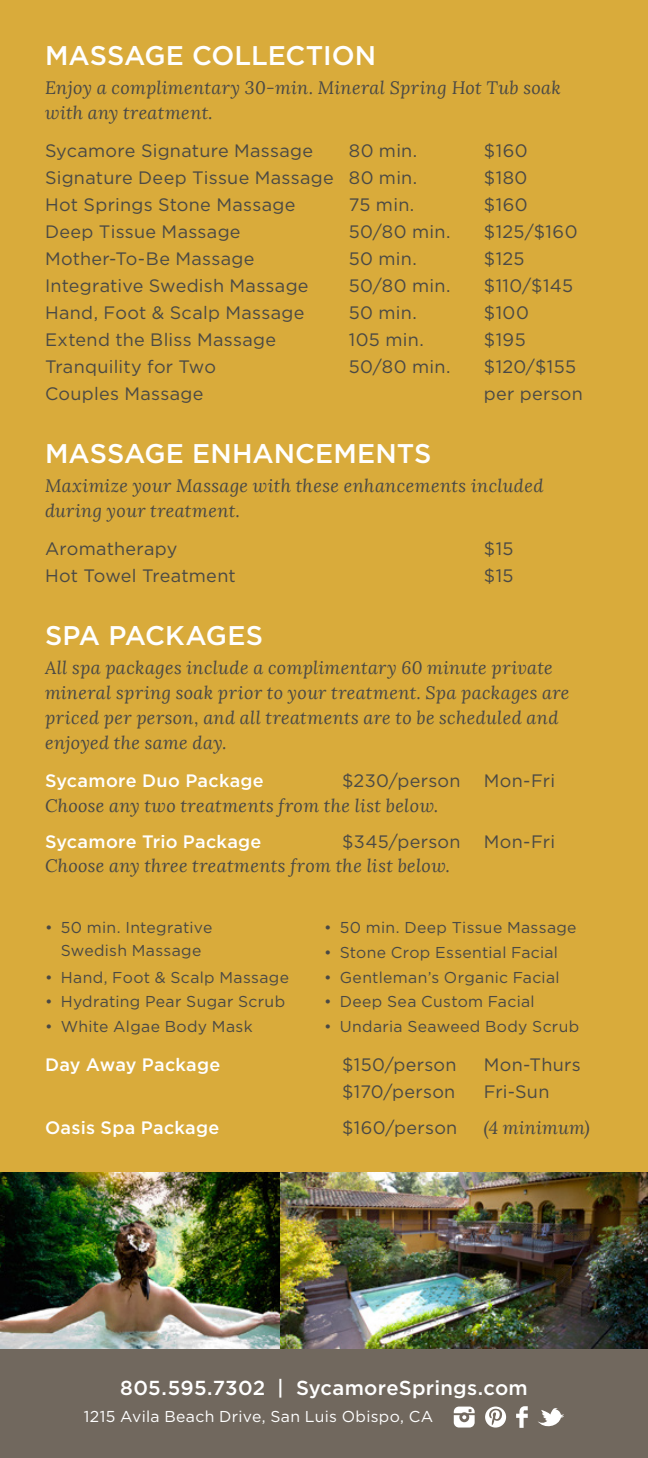
<style>
.page{position:relative;width:648px;height:1458px;background:#fff}
.page>*{position:absolute;margin:0;border:0;box-sizing:border-box;transform-origin:0 0}
.t1{font:500 27px "Gotham";color:#fff}
.t2{font:500 20.25px "Gotham";letter-spacing:.015em;color:#fff}
.t3{font:18px "Gotham";letter-spacing:.02em;color:#4a4945}
.t4{font:italic 18px/24.8px "Lora";letter-spacing:.02em;color:#4a4945}
.t5{font:500 18px "Gotham";letter-spacing:.015em;color:#fff}
.t6{font:15.75px/22.5px "Gotham";letter-spacing:.02em;color:#4a4945;text-align:center}
.t7{font:15.75px "Gotham";letter-spacing:.02em;color:#fff}
</style>
<div class="page">
<div style="left:0;top:1347px;width:648px;height:111px;background:#71685e"></div>
<div style="left:0;top:0;width:648px;height:1339px;background:#d9ab3b"></div>
<svg style="left:538px;top:1408px;width:26px;height:19px"></svg>
<svg style="left:516px;top:1406px;width:12px;height:22px"></svg>
<svg style="left:485px;top:1407px;width:21px;height:21px"></svg>
<svg style="left:454px;top:1407px;width:21px;height:21px"></svg>
<img style="left:0;top:1173px;width:648px;height:175px">
<h1 class="t1" style="left:45px;top:40px;width:333px">MASSAGE COLLECTION</h1>
<p class="t4" style="left:45px;top:75px;width:517px">Enjoy a complimentary 30-min. Mineral Spring Hot Tub soak with any treatment.</p>
<p class="t3" style="left:45px;top:141px;width:270px">Sycamore Signature Massage</p>
<p class="t3" style="left:349px;top:141px;width:70px">80 min.</p>
<p class="t3" style="left:484px;top:141px;width:45px">$160</p>
<p class="t3" style="left:45px;top:168px;width:374px">Signature Deep Tissue Massage 80 min.</p>
<p class="t3" style="left:484px;top:168px;width:45px">$180</p>
<p class="t3" style="left:45px;top:195px;width:252px">Hot Springs Stone Massage</p>
<p class="t3" style="left:349px;top:195px;width:67px">75 min.</p>
<p class="t3" style="left:484px;top:195px;width:45px">$160</p>
<p class="t3" style="left:45px;top:222px;width:197px">Deep Tissue Massage</p>
<p class="t3" style="left:349px;top:222px;width:103px">50/80 min.</p>
<p class="t3" style="left:484px;top:222px;width:95px">$125/$160</p>
<p class="t3" style="left:45px;top:249px;width:211px">Mother-To-Be Massage</p>
<p class="t3" style="left:349px;top:249px;width:70px">50 min.</p>
<p class="t3" style="left:484px;top:249px;width:42px">$125</p>
<p class="t3" style="left:45px;top:276px;width:265px">Integrative Swedish Massage</p>
<p class="t3" style="left:349px;top:276px;width:103px">50/80 min.</p>
<p class="t3" style="left:484px;top:276px;width:91px">$110/$145</p>
<p class="t3" style="left:45px;top:303px;width:261px">Hand, Foot &amp; Scalp Massage</p>
<p class="t3" style="left:349px;top:303px;width:70px">50 min.</p>
<p class="t3" style="left:484px;top:303px;width:47px">$100</p>
<p class="t3" style="left:45px;top:330px;width:233px">Extend the Bliss Massage</p>
<p class="t3" style="left:349px;top:330px;width:77px">105 min.</p>
<p class="t3" style="left:484px;top:330px;width:43px">$195</p>
<p class="t3" style="left:45px;top:357px;width:172px">Tranquility for Two</p>
<p class="t3" style="left:349px;top:357px;width:103px">50/80 min.</p>
<p class="t3" style="left:484px;top:357px;width:94px">$120/$155</p>
<p class="t3" style="left:45px;top:384px;width:160px">Couples Massage</p>
<p class="t3" style="left:484px;top:384px;width:101px">per person</p>
<h1 class="t1" style="left:45px;top:438px;width:388px">MASSAGE ENHANCEMENTS</h1>
<p class="t4" style="left:45px;top:474px;width:500px">Maximize your Massage with these enhancements included during your treatment.</p>
<p class="t3" style="left:45px;top:539px;width:134px">Aromatherapy</p>
<p class="t3" style="left:484px;top:539px;width:31px">$15</p>
<p class="t3" style="left:45px;top:566px;width:192px">Hot Towel Treatment</p>
<p class="t3" style="left:484px;top:566px;width:31px">$15</p>
<h1 class="t1" style="left:45px;top:620px;width:219px">SPA PACKAGES</h1>
<p class="t4" style="left:45px;top:656px;width:526px">All spa packages include a complimentary 60 minute private mineral spring soak prior to your treatment. Spa packages are priced per person, and all treatments are to be scheduled and enjoyed the same day.</p>
<p class="t5" style="left:45px;top:770px;width:220px">Sycamore Duo Package</p>
<p class="t3" style="left:342px;top:771px;width:120px">$230/person</p>
<p class="t3" style="left:484px;top:771px;width:73px">Mon-Fri</p>
<p class="t4" style="left:45px;top:793px;width:395px">Choose any two treatments from the list below.</p>
<p class="t5" style="left:45px;top:831px;width:218px">Sycamore Trio Package</p>
<p class="t3" style="left:342px;top:831px;width:120px">$345/person</p>
<p class="t3" style="left:484px;top:831px;width:73px">Mon-Fri</p>
<p class="t4" style="left:45px;top:854px;width:407px">Choose any three treatments from the list below.</p>
<p class="t6" style="left:45px;top:916px;width:169px">• 50 min. Integrative<br>Swedish Massage</p>
<p class="t6" style="left:45px;top:965px;width:246px">• Hand, Foot &amp; Scalp Massage</p>
<p class="t6" style="left:45px;top:990px;width:242px">• Hydrating Pear Sugar Scrub</p>
<p class="t6" style="left:45px;top:1015px;width:209px">• White Algae Body Mask</p>
<p class="t5" style="left:45px;top:1054px;width:177px">Day Away Package</p>
<p class="t3" style="left:342px;top:1054px;width:116px">$150/person</p>
<p class="t3" style="left:484px;top:1054px;width:99px">Mon-Thurs</p>
<p class="t3" style="left:342px;top:1081px;width:115px">$170/person</p>
<p class="t3" style="left:484px;top:1081px;width:67px">Fri-Sun</p>
<p class="t5" style="left:45px;top:1117px;width:176px">Oasis Spa Package</p>
<p class="t3" style="left:342px;top:1117px;width:117px">$160/person</p>
<p class="t4" style="left:484px;top:1115px;width:108px">(4 minimum)</p>
<p class="t6" style="left:324px;top:916px;width:254px">• 50 min. Deep Tissue Massage</p>
<p class="t6" style="left:324px;top:941px;width:236px">• Stone Crop Essential Facial</p>
<p class="t6" style="left:324px;top:965px;width:237px">• Gentleman’s Organic Facial</p>
<p class="t6" style="left:324px;top:990px;width:212px">• Deep Sea Custom Facial</p>
<p class="t6" style="left:324px;top:1015px;width:257px">• Undaria Seaweed Body Scrub</p>
<p class="t2" style="left:120px;top:1376px;width:409px">805.595.7302 | SycamoreSprings.com</p>
<p class="t7" style="left:84px;top:1408px;width:351px">1215 Avila Beach Drive, San Luis Obispo, CA</p>
</div>
